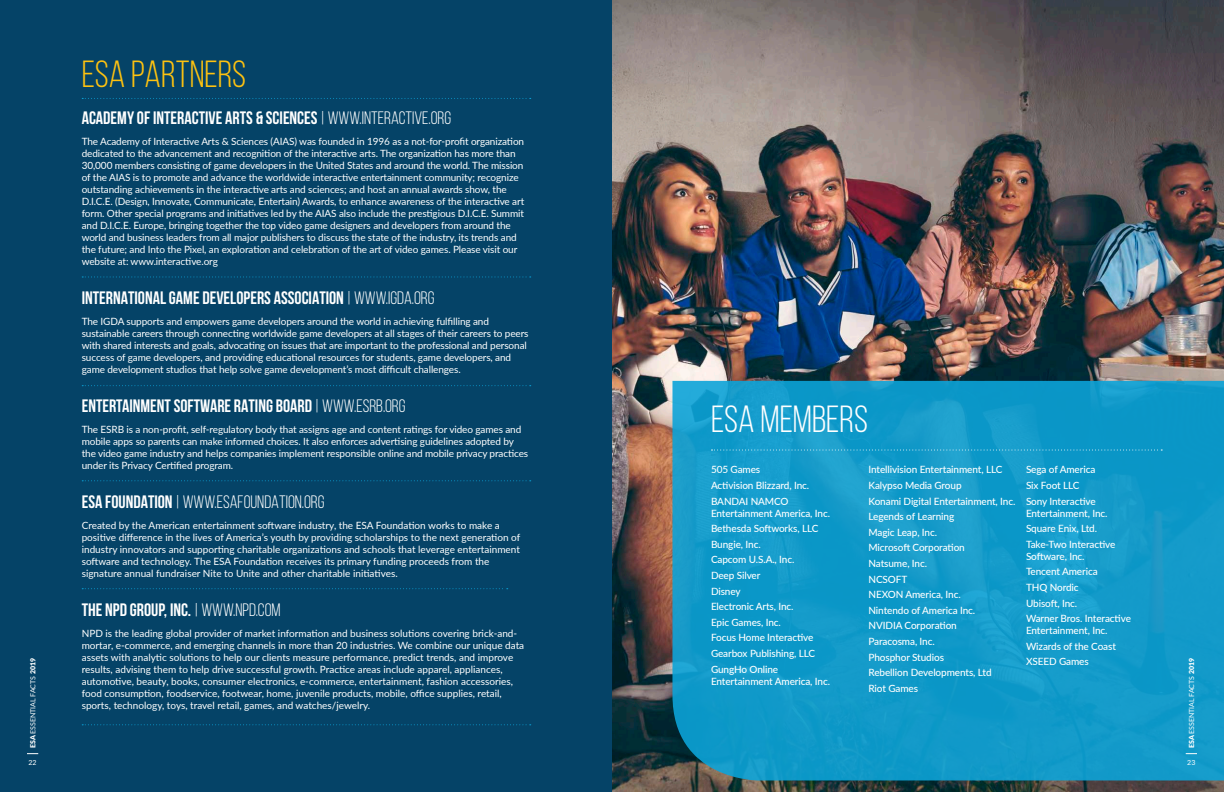
<style>
.page{position:relative;width:1224px;height:792px;background:#fff}
.page>*{position:absolute;margin:0;border:0;box-sizing:border-box;transform-origin:0 0}
.t1{font:37.8px "Bebas Neue";color:#fec210}
.t2{font:37.8px "Bebas Neue";color:#fff}
.t3{font:700 18px "Bebas Neue";color:#fff}
.t4{font:18px "Bebas Neue";color:#fff}
.t5{font:10px/12px "Lato";letter-spacing:-.01em;color:#fff}
.t6{font:500 10px/15.6px "Lato";letter-spacing:-.01em;color:#fff}
.t7{font:7px "Lato";color:#fff}
.s1{font-weight:400}
.s2{font-weight:700}
.s3{font-weight:900}
</style>
<div class="page">
<div style="left:0;top:0;width:612px;height:792px;background:#054367"></div>
<img style="left:612px;top:0;width:612px;height:792px">
<svg style="left:82px;top:98px;width:449px;height:1px"></svg>
<svg style="left:82px;top:276px;width:449px;height:1px"></svg>
<svg style="left:82px;top:385px;width:449px;height:1px"></svg>
<svg style="left:82px;top:480px;width:449px;height:1px"></svg>
<svg style="left:82px;top:724px;width:449px;height:1px"></svg>
<svg style="left:82px;top:588px;width:426px;height:1px"></svg>
<svg style="left:672px;top:381px;width:552px;height:399px;background:#1299c8"></svg>
<svg style="left:712px;top:450px;width:450px;height:1px"></svg>
<h1 class="t1" style="left:82px;top:53px;width:166px">ESA PARTNERS</h1>
<h2 class="t3" style="left:82px;top:108px;width:371px">ACADEMY OF INTERACTIVE ARTS &amp; SCIENCES <span class="s1">| WWW.INTERACTIVE.ORG</span></h2>
<p class="t5" style="left:82px;top:135px;width:444px">The Academy of Interactive Arts &amp; Sciences (AIAS) was founded in 1996 as a not-for-profit organization dedicated to the advancement and recognition of the interactive arts. The organization has more than 30,000 members consisting of game developers in the United States and around the world. The mission of the AIAS is to promote and advance the worldwide interactive entertainment community; recognize outstanding achievements in the interactive arts and sciences; and host an annual awards show, the D.I.C.E. (Design, Innovate, Communicate, Entertain) Awards, to enhance awareness of the interactive art form. Other special programs and initiatives led by the AIAS also include the prestigious D.I.C.E. Summit and D.I.C.E. Europe, bringing together the top video game designers and developers from around the world and business leaders from all major publishers to discuss the state of the industry, its trends and the future; and Into the Pixel, an exploration and celebration of the art of video games. Please visit our website at: www.interactive.org</p>
<h2 class="t3" style="left:82px;top:288px;width:354px">INTERNATIONAL GAME DEVELOPERS ASSOCIATION <span class="s1">| WWW.IGDA.ORG</span></h2>
<p class="t5" style="left:82px;top:315px;width:448px">The IGDA supports and empowers game developers around the world in achieving fulfilling and sustainable careers through connecting worldwide game developers at all stages of their careers to peers with shared interests and goals, advocating on issues that are important to the professional and personal success of game developers, and providing educational resources for students, game developers, and game development studios that help solve game development’s most difficult challenges.</p>
<h2 class="t3" style="left:82px;top:396px;width:325px">ENTERTAINMENT SOFTWARE RATING BOARD <span class="s1">| WWW.ESRB.ORG</span></h2>
<p class="t5" style="left:82px;top:423px;width:448px">The ESRB is a non-profit, self-regulatory body that assigns age and content ratings for video games and mobile apps so parents can make informed choices. It also enforces advertising guidelines adopted by the video game industry and helps companies implement responsible online and mobile privacy practices under its Privacy Certified program.</p>
<h2 class="t4" style="left:82px;top:492px;width:244px"><span class="s2">ESA FOUNDATION</span> | WWW.ESAFOUNDATION.ORG</h2>
<p class="t5" style="left:82px;top:519px;width:440px">Created by the American entertainment software industry, the ESA Foundation works to make a positive difference in the lives of America’s youth by providing scholarships to the next generation of industry innovators and supporting charitable organizations and schools that leverage entertainment software and technology. The ESA Foundation receives its primary funding proceeds from the signature annual fundraiser Nite to Unite and other charitable initiatives.</p>
<h2 class="t3" style="left:82px;top:600px;width:200px">THE NPD GROUP, INC. <span class="s1">| WWW.NPD.COM</span></h2>
<p class="t5" style="left:82px;top:627px;width:444px">NPD is the leading global provider of market information and business solutions covering brick-and&shy;mortar, e-commerce, and emerging channels in more than 20 industries. We combine our unique data assets with analytic solutions to help our clients measure performance, predict trends, and improve results, advising them to help drive successful growth. Practice areas include apparel, appliances, automotive, beauty, books, consumer electronics, e-commerce, entertainment, fashion accessories, food consumption, foodservice, footwear, home, juvenile products, mobile, office supplies, retail, sports, technology, toys, travel retail, games, and watches/jewelry.</p>
<h1 class="t2" style="left:711px;top:399px;width:159px">ESA MEMBERS</h1>
<p class="t6" style="left:711px;top:461px;width:100px">505 Games<br>Activision Blizzard, Inc.<br>BANDAI NAMCO</p>
<p class="t6" style="left:711px;top:505px;width:121px">Entertainment America, Inc.<br>Bethesda Softworks, LLC<br>Bungie, Inc.<br>Capcom U.S.A., Inc.<br>Deep Silver<br>Disney<br>Electronic Arts, Inc.<br>Epic Games, Inc.<br>Focus Home Interactive<br>Gearbox Publishing, LLC<br>GungHo Online</p>
<p class="t6" style="left:711px;top:673px;width:121px">Entertainment America, Inc.</p>
<p class="t6" style="left:868px;top:461px;width:148px">Intellivision Entertainment, LLC<br>Kalypso Media Group<br>Konami Digital Entertainment, Inc.<br>Legends of Learning<br>Magic Leap, Inc.<br>Microsoft Corporation<br>Natsume, Inc.<br>NCSOFT<br>NEXON America, Inc.<br>Nintendo of America Inc.<br>NVIDIA Corporation<br>Paracosma, Inc.<br>Phosphor Studios<br>Rebellion Developments, Ltd<br>Riot Games</p>
<p class="t6" style="left:1026px;top:461px;width:71px">Sega of America<br>Six Foot LLC<br>Sony Interactive</p>
<p class="t6" style="left:1026px;top:505px;width:91px">Entertainment, Inc.<br>Square Enix, Ltd.<br>Take-Two Interactive</p>
<p class="t6" style="left:1026px;top:548px;width:106px">Software, Inc.<br>Tencent America<br>THQ Nordic<br>Ubisoft, Inc.<br>Warner Bros. Interactive</p>
<p class="t6" style="left:1026px;top:622px;width:92px">Entertainment, Inc.<br>Wizards of the Coast<br>XSEED Games</p>
<p class="t7" style="left:28px;top:748px;width:91px;rotate:-90deg"><span class="s3">ESA</span> ESSENTIAL FACTS <span class="s3">2019</span></p>
<p class="t7" style="left:1187px;top:748px;width:91px;rotate:-90deg"><span class="s3">ESA</span> ESSENTIAL FACTS <span class="s3">2019</span></p>
<p class="t7" style="left:29px;top:757px;width:10px">22</p>
<p class="t7" style="left:1187px;top:757px;width:10px">23</p>
</div>
